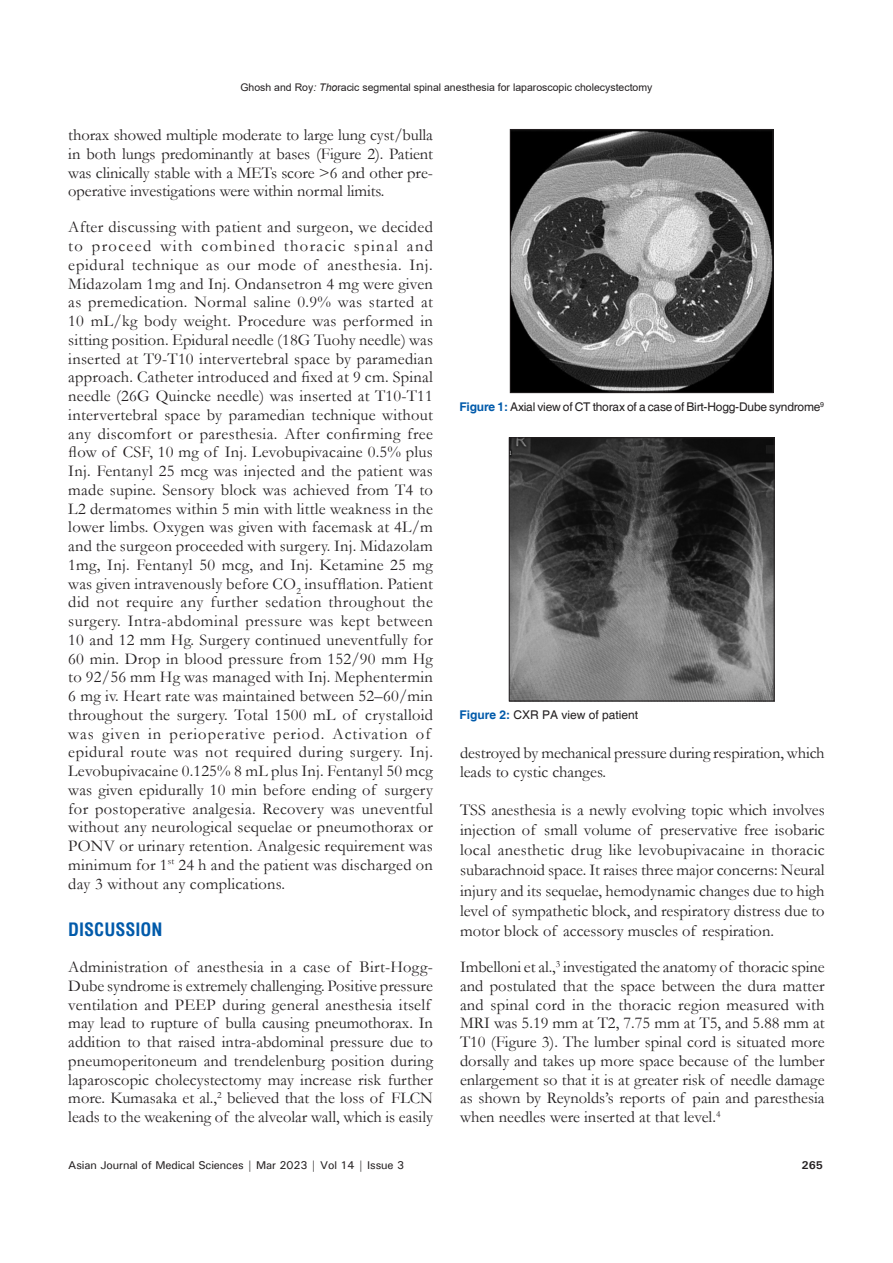
<style>
.page{position:relative;width:893px;height:1263px;background:#fff}
.page>*{position:absolute;margin:0;border:0;box-sizing:border-box;transform-origin:0 0}
.t1{font:700 condensed 18px "Helvetica";color:#015aaa}
.TX{font:16.5px/18.8px "Garamond";letter-spacing:.015em;color:#231f20;text-align:justify}
.TX-2{font:16.5px/18.8px "Garamond";letter-spacing:-.005em;color:#231f20}
.FGC{font:12px "Helvetica";letter-spacing:-.015em;color:#231f20}
.t2{font:500 11.25px "Univers";letter-spacing:-.01em;color:#231f20}
.t3{font:700 11.25px "Univers";color:#231f20}
.t4{font:10.5px "Arial";color:#231f20}
.s1{font-style:italic}
.s2{font-weight:700;color:#015aaa}
</style>
<div class="page">
<img style="left:512px;top:131px;width:259px;height:260px">
<div style="left:510px;top:129px;width:263px;height:264px;border:1px solid #231f20"></div>
<img style="left:511px;top:440px;width:261px;height:259px">
<div style="left:509px;top:438px;width:265px;height:263px;border:1px solid #231f20"></div>
<p class="t4" style="left:240px;top:80px;width:414px">Ghosh and Roy<span class="s1">: Tho</span>racic segmental spinal anesthesia for laparoscopic cholecystectomy</p>
<p class="TX" style="left:68px;top:125px;width:366px">thorax showed multiple moderate to large lung cyst/bulla in both lungs predominantly at bases (Figure 2). Patient was clinically stable with a METs score &gt;6 and other pre&shy;operative investigations were within normal limits.</p>
<p class="TX" style="left:68px;top:217px;width:366px;text-align:left">After discussing with patient and surgeon, we decided to proceed with combined thoracic spinal and epidural technique as our mode of anesthesia. Inj.<br>Midazolam 1mg and Inj. Ondansetron 4 mg were given as premedication. Normal saline 0.9% was started at 10 mL/kg body weight. Procedure was performed in sitting position. Epidural needle (18G Tuohy needle) was inserted at T9-T10 intervertebral space by paramedian approach. Catheter introduced and fixed at 9 cm. Spinal needle (26G Quincke needle) was inserted at T10-T11 intervertebral space by paramedian technique without any discomfort or paresthesia. After confirming free flow of CSF, 10 mg of Inj. Levobupivacaine 0.5% plus Inj. Fentanyl 25 mcg was injected and the patient was made supine. Sensory block was achieved from T4 to L2 dermatomes within 5 min with little weakness in the lower limbs. Oxygen was given with facemask at 4L/m and the surgeon proceeded with surgery. Inj. Midazolam 1mg, Inj. Fentanyl 50 mcg, and Inj. Ketamine 25 mg was given intravenously before CO<sub>2</sub> insufflation. Patient did not require any further sedation throughout the surgery. Intra-abdominal pressure was kept between 10 and 12 mm Hg. Surgery continued uneventfully for 60 min. Drop in blood pressure from 152/90 mm Hg to 92/56 mm Hg was managed with Inj. Mephentermin 6 mg iv. Heart rate was maintained between 52–60/min throughout the surgery. Total 1500 mL of crystalloid was given in perioperative period. Activation of epidural route was not required during surgery. Inj.<br>Levobupivacaine 0.125% 8 mL plus Inj. Fentanyl 50 mcg was given epidurally 10 min before ending of surgery for postoperative analgesia. Recovery was uneventful without any neurological sequelae or pneumothorax or PONV or urinary retention. Analgesic requirement was minimum for 1<sup>st</sup> 24 h and the patient was discharged on day 3 without any complications.</p>
<h1 class="t1" style="left:68px;top:917px;width:96px">DISCUSSION</h1>
<p class="TX" style="left:68px;top:957px;width:366px;text-align:left">Administration of anesthesia in a case of Birt-Hogg-Dube syndrome is extremely challenging. Positive pressure ventilation and PEEP during general anesthesia itself may lead to rupture of bulla causing pneumothorax. In addition to that raised intra-abdominal pressure due to pneumoperitoneum and trendelenburg position during laparoscopic cholecystectomy may increase risk further more. Kumasaka et al.,<sup>2</sup> believed that the loss of FLCN leads to the weakening of the alveolar wall, which is easily</p>
<p class="FGC" style="left:459px;top:399px;width:366px"><span class="s2">Figure 1:</span> Axial view of CT thorax of a case of Birt-Hogg-Dube syndrome<sup>9</sup></p>
<p class="FGC" style="left:459px;top:708px;width:180px"><span class="s2">Figure 2:</span> CXR PA view of patient</p>
<p class="TX-2" style="left:460px;top:743px;width:366px">destroyed by mechanical pressure during respiration, which leads to cystic changes.</p>
<p class="TX" style="left:460px;top:799px;width:366px;line-height:20.2px">TSS anesthesia is a newly evolving topic which involves injection of small volume of preservative free isobaric local anesthetic drug like levobupivacaine in thoracic subarachnoid space. It raises three major concerns: Neural injury and its sequelae, hemodynamic changes due to high level of sympathetic block, and respiratory distress due to motor block of accessory muscles of respiration.</p>
<p class="TX" style="left:460px;top:957px;width:366px">Imbelloni et al.,<sup>3</sup> investigated the anatomy of thoracic spine and postulated that the space between the dura matter and spinal cord in the thoracic region measured with MRI was 5.19 mm at T2, 7.75 mm at T5, and 5.88 mm at T10 (Figure 3). The lumber spinal cord is situated more dorsally and takes up more space because of the lumber enlargement so that it is at greater risk of needle damage as shown by Reynolds’s reports of pain and paresthesia when needles were inserted at that level.<sup>4</sup></p>
<p class="t2" style="left:68px;top:1157px;width:337px">Asian Journal of Medical Sciences | Mar 2023 | Vol 14 | Issue 3</p>
<p class="t3" style="left:802px;top:1158px;width:23px">265</p>
</div>
